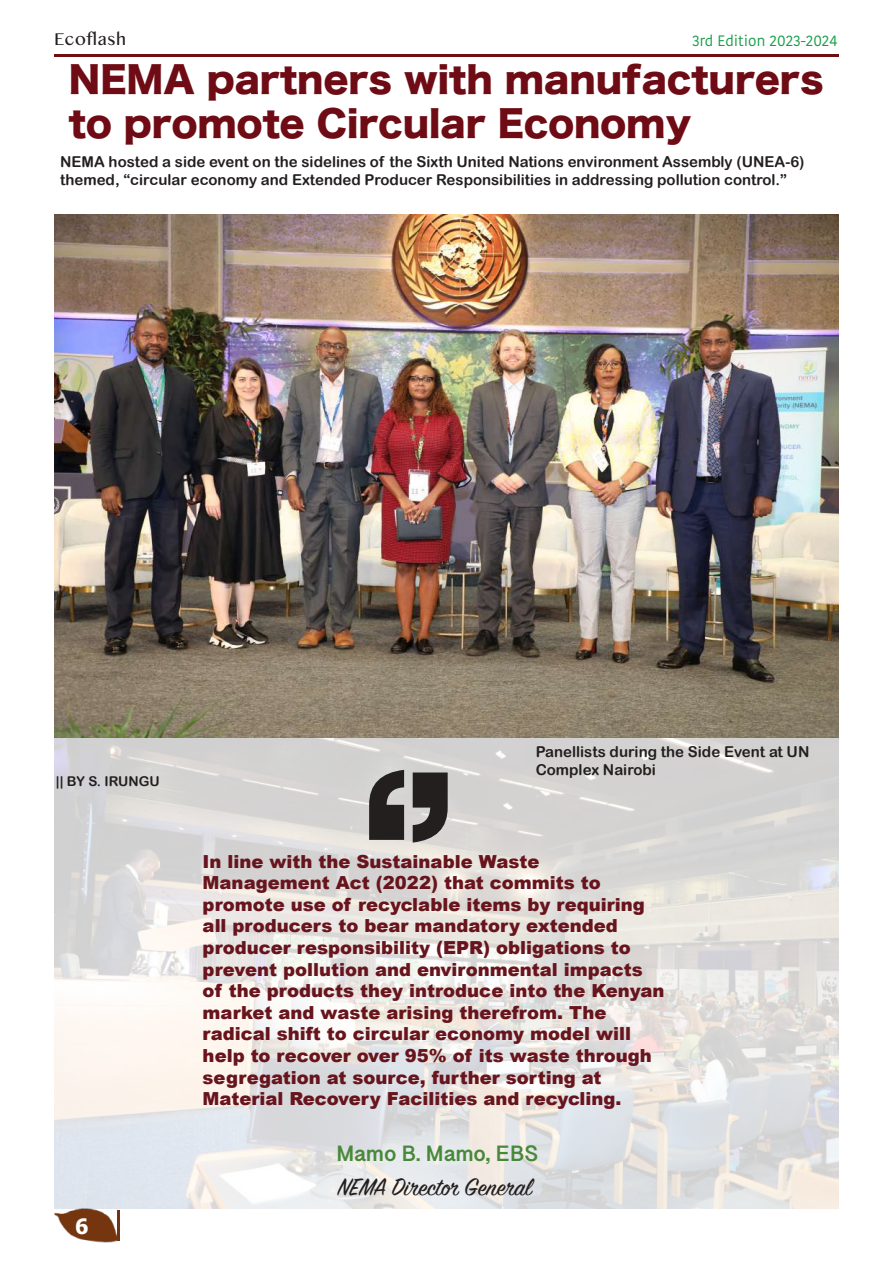
<style>
.page{position:relative;width:893px;height:1263px;background:#fff}
.page>*{position:absolute;margin:0;border:0;box-sizing:border-box;transform-origin:0 0}
.t1{font:210px "Krungthep";color:#241f1f}
.t2{font:36px/43.2px "Hira Kaku Std W8";color:#6e0b14}
.t3{font:27px "Sign Painter House Script";color:#241f1f}
.t4{font:700 21px "Telugu Sangam MN";color:#47883a}
.t5{font:700 21px "Tahoma";color:#fff}
.t6{font:900 18px/21.6px "Arial";color:#68141d}
.t7{font:18px "Lao MN";color:#241f1f}
.t8{font:15px/18px "Arial Rounded MT Bold";color:#241f1f}
.t9{font:15px "Kohinoor Devanagari";color:#159d46}
.t10{font:13.5px "Arial Rounded MT Bold";color:#241f1f}
</style>
<div class="page">
<hr style="left:54px;top:54px;width:785px;height:2px;background:#700d0e">
<img style="left:54px;top:1209px;width:65px;height:33px">
<hr style="left:117px;top:1210px;width:2px;height:30px;background:#713411">
<img style="left:54px;top:737px;width:785px;height:472px">
<img style="left:54px;top:214px;width:785px;height:523px">
<p class="t7" style="left:54px;top:29px;width:74px">Ecoflash</p>
<p class="t9" style="left:692px;top:32px;width:147px">3rd Edition 2023-2024</p>
<h2 class="t2" style="left:69px;top:59px;width:756px">NEMA partners with manufacturers to promote Circular Economy</h2>
<p class="t8" style="left:60px;top:153px;width:746px">NEMA hosted a side event on the sidelines of the Sixth United Nations environment Assembly (UNEA-6) themed, “circular economy and Extended Producer Responsibilities in addressing pollution control.”</p>
<p class="t10" style="left:56px;top:773px;width:105px">|| BY S. IRUNGU</p>
<p class="t5" style="left:75px;top:1211px;width:15px">6</p>
<h1 class="t1" style="left:352px;top:732px;width:72px">‘</h1>
<h1 class="t1" style="left:465px;top:880px;width:72px;rotate:-180deg">‘</h1>
<p class="t8" style="left:536px;top:742px;width:275px">Panellists during the Side Event at UN<br>Complex Nairobi</p>
<p class="t6" style="left:203px;top:850px;width:463px">In line with the Sustainable Waste Management Act (2022) that commits to promote use of recyclable items by requiring all producers to bear mandatory extended producer responsibility (EPR) obligations to prevent pollution and environmental impacts of the products they introduce into the Kenyan market and waste arising therefrom. The radical shift to circular economy model will help to recover over 95% of its waste through segregation at source, further sorting at Material Recovery Facilities and recycling.</p>
<p class="t4" style="left:336px;top:1141px;width:204px">Mamo B. Mamo, EBS</p>
<h3 class="t3" style="left:338px;top:1171px;width:196px">NEMA Director General</h3>
</div>
